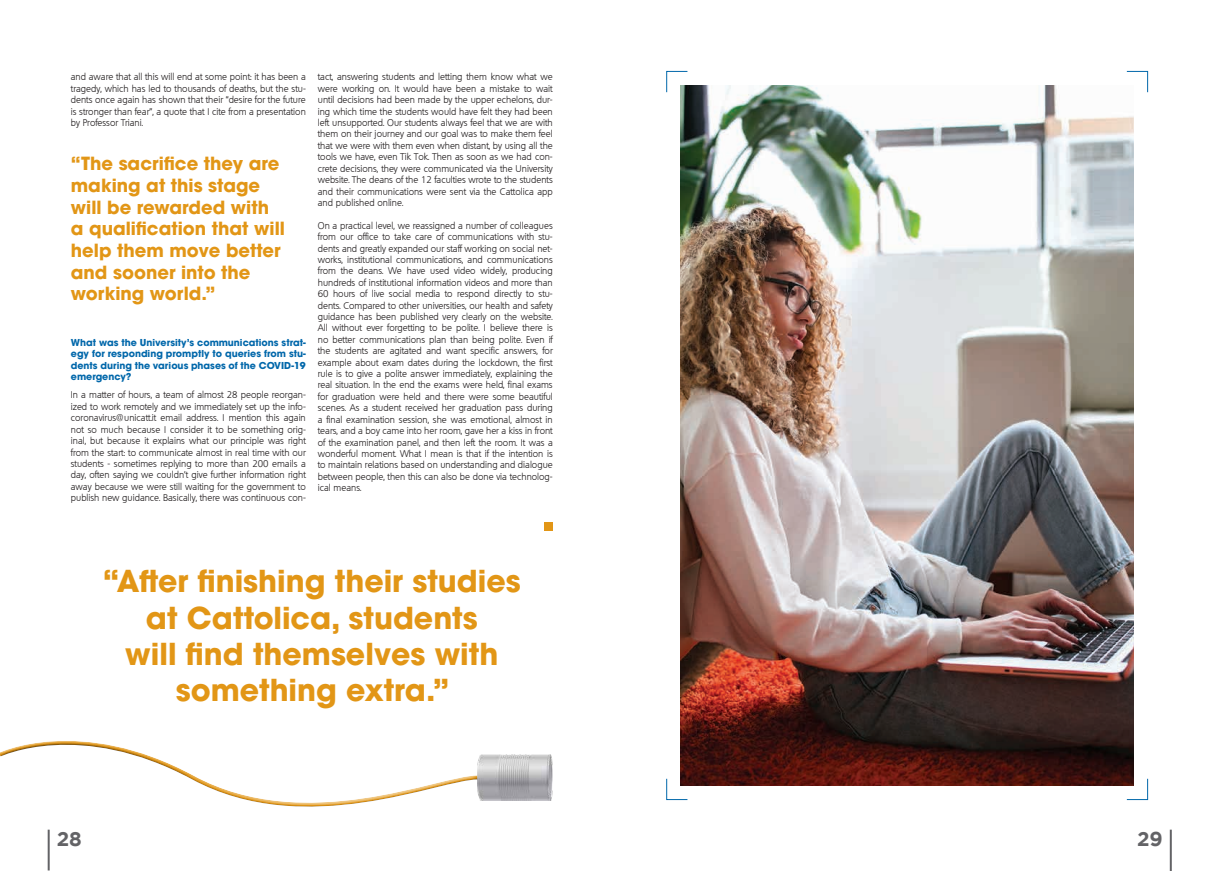
<style>
.page{position:relative;width:1219px;height:871px;background:#fff}
.page>*{position:absolute;margin:0;border:0;box-sizing:border-box;transform-origin:0 0}
.t1{font:700 30px/36px "ITC Avant Garde Pro";color:#e29616;text-align:center}
.t2{font:700 20px "Gotham";color:#636366}
.t3{font:700 18px/21.6px "ITC Avant Garde Pro";color:#e29616}
.t4{font:300 9.5px/11.4px "Quebec";color:#231f20;text-align:justify}
.t5{font:700 9.5px/11.4px "ITC Avant Garde Pro";color:#0067aa;text-align:justify}
</style>
<div class="page">
<hr style="left:48px;top:829px;width:2px;height:41px;background:#636366">
<hr style="left:1170px;top:829px;width:2px;height:41px;background:#636366">
<img style="left:478px;top:754px;width:75px;height:45px">
<div style="left:0;top:742px;width:478px;height:65px;background:#231f20;opacity:.75"></div>
<svg style="left:666px;top:70px;width:22px;height:23px"></svg>
<svg style="left:1126px;top:70px;width:23px;height:23px"></svg>
<svg style="left:1126px;top:778px;width:23px;height:22px"></svg>
<svg style="left:666px;top:778px;width:22px;height:22px"></svg>
<div style="left:544px;top:522px;width:9px;height:8px;background:#e29616"></div>
<img style="left:680px;top:85px;width:454px;height:700px">
<p class="t4" style="left:71px;top:71px;width:236px">and aware that all this will end at some point: it has been a tragedy, which has led to thousands of deaths, but the stu&shy;dents once again has shown that their “desire for the future is stronger than fear”, a quote that I cite from a presentation by Professor Triani.</p>
<p class="t3" style="left:71px;top:153px;width:216px">“The sacrifice they are making at this stage will be rewarded with a qualification that will help them move better and sooner into the working world.”</p>
<p class="t5" style="left:71px;top:336px;width:236px">What was the University’s communications strat&shy;egy for responding promptly to queries from stu&shy;dents during the various phases of the COVID-19 emergency?</p>
<p class="t4" style="left:71px;top:389px;width:236px">In a matter of hours, a team of almost 28 people reorgan&shy;ized to work remotely and we immediately set up the info&shy;coronavirus@unicatt.it email address. I mention this again not so much because I consider it to be something orig&shy;inal, but because it explains what our principle was right from the start: to communicate almost in real time with our students - sometimes replying to more than 200 emails a day, often saying we couldn’t give further information right away because we were still waiting for the government to publish new guidance. Basically, there was continuous con-</p>
<p class="t4" style="left:318px;top:71px;width:236px">tact, answering students and letting them know what we were working on. It would have been a mistake to wait until decisions had been made by the upper echelons, dur&shy;ing which time the students would have felt they had been left unsupported. Our students always feel that we are with them on their journey and our goal was to make them feel that we were with them even when distant, by using all the tools we have, even Tik Tok. Then as soon as we had con&shy;crete decisions, they were communicated via the University website. The deans of the 12 faculties wrote to the students and their communications were sent via the Cattolica app and published online.</p>
<p class="t4" style="left:318px;top:219px;width:236px">On a practical level, we reassigned a number of colleagues from our office to take care of communications with stu&shy;dents and greatly expanded our staff working on social net&shy;works, institutional communications, and communications from the deans. We have used video widely, producing hundreds of institutional information videos and more than 60 hours of live social media to respond directly to stu&shy;dents. Compared to other universities, our health and safety guidance has been published very clearly on the website.<br>All without ever forgetting to be polite. I believe there is no better communications plan than being polite. Even if the students are agitated and want specific answers, for example about exam dates during the lockdown, the first rule is to give a polite answer immediately, explaining the real situation. In the end the exams were held, final exams for graduation were held and there were some beautiful scenes. As a student received her graduation pass during a final examination session, she was emotional, almost in tears, and a boy came into her room, gave her a kiss in front of the examination panel, and then left the room. It was a wonderful moment. What I mean is that if the intention is to maintain relations based on understanding and dialogue between people, then this can also be done via technolog&shy;ical means.</p>
<p class="t1" style="left:103px;top:563px;width:420px">“After finishing their studies at Cattolica, students<br>will find themselves with something extra.”</p>
<h2 class="t2" style="left:57px;top:827px;width:27px">28</h2>
<h2 class="t2" style="left:1137px;top:827px;width:27px">29</h2>
</div>
